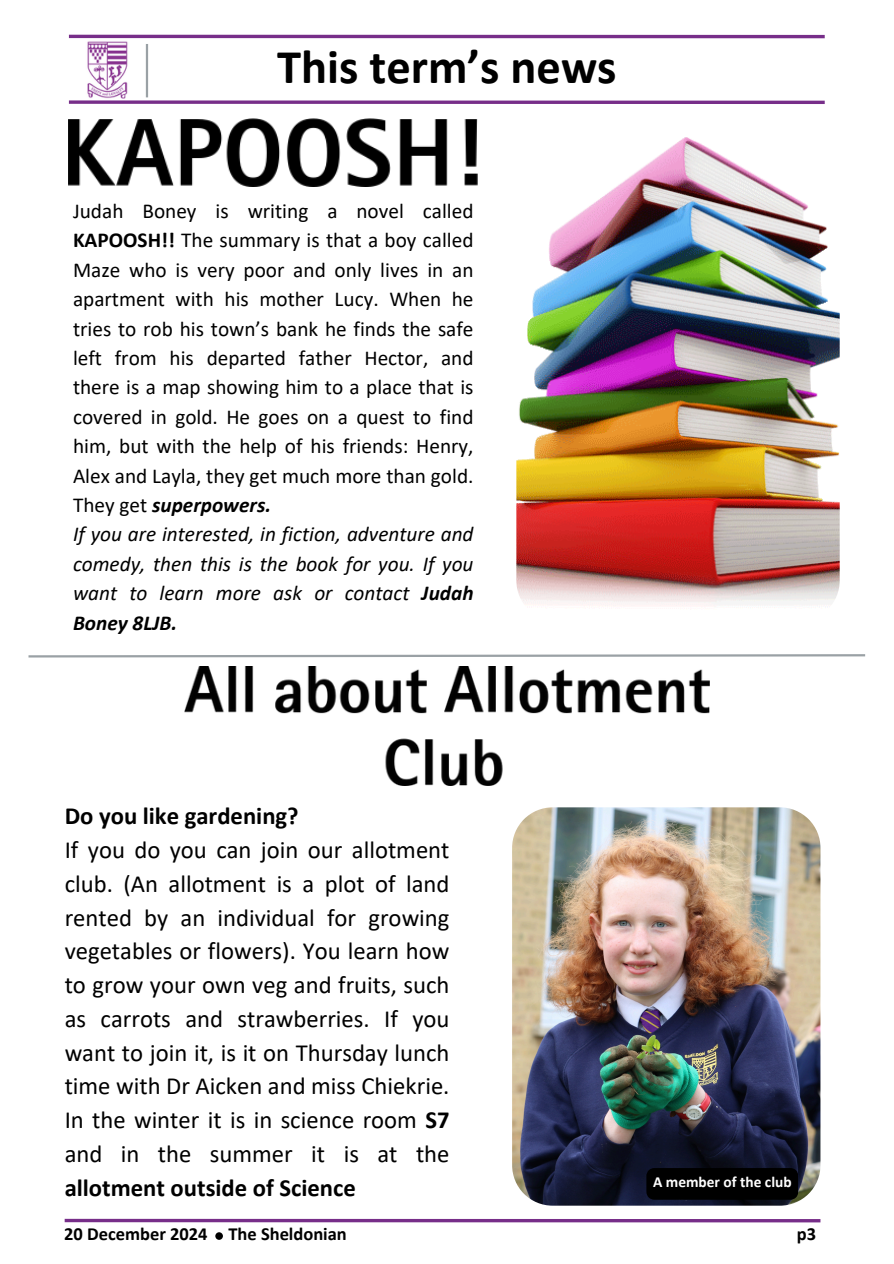
<style>
.page{position:relative;width:894px;height:1264px;background:#fff}
.page>*{position:absolute;margin:0;border:0;box-sizing:border-box;transform-origin:0 0}
.t1{font:700 48.6px "Calibri";color:#000}
.t2{font:24.6px/33.8px "Calibri";color:#000}
.t3{font:21.3px/29.4px "Calibri";color:#000}
.t4{font:700 18.45px "Calibri";color:#000}
.t5{font:700 15.3px "Calibri";color:#fff}
.s1{font-weight:700}
.s2{font-weight:700;font-style:italic}
.s3{font-style:italic}
</style>
<div class="page">
<img style="left:73px;top:34px;width:63px;height:65px">
<svg style="left:69px;top:100px;width:755px;height:4px;background:#8b4e9b"></svg>
<hr style="left:69px;top:35px;width:755px;height:3px;background:#772e89">
<hr style="left:146px;top:44px;width:2px;height:53px;background:#9aa1a5">
<svg style="left:65px;top:1218px;width:755px;height:4px;fill:#772e89"></svg>
<svg style="left:28px;top:654px;width:838px;height:4px"></svg>
<img style="left:512px;top:807px;width:308px;height:398px">
<img style="left:516px;top:137px;width:323px;height:466px">
<img style="left:385px;top:738px;width:118px;height:47px">
<div style="left:646px;top:1167px;width:152px;height:32px;background:#000"></div>
<img style="left:184px;top:666px;width:525px;height:48px">
<img style="left:69px;top:118px;width:408px;height:69px">
<div style="left:215px;top:1232px;width:8px;height:7px;background:#000;border-radius:50%"></div>
<p class="t1" style="left:277px;top:47px;width:341px">This term’s news</p>
<h1 class="t3" style="left:73px;top:198px;width:402px">Judah Boney is writing a novel called <span class="s1">KAPOOSH!!</span> The summary is that a boy called Maze who is very poor and only lives in an apartment with his mother Lucy. When he tries to rob his town’s bank he finds the safe left from his departed father Hector, and there is a map showing him to a place that is covered in gold. He goes on a quest to find him, but with the help of his friends: Henry, Alex and Layla, they get much more than gold.<br>They get <span class="s2">superpowers.<br></span><span class="s3">If you are interested, in fiction, adventure and comedy, then this is the book for you. If you want to learn more ask or contact</span> <span class="s2">Judah Boney 8LJB.</span></h1>
<p class="t2" style="left:65px;top:801px;width:386px"><span class="s1">Do you like gardening?<br></span>If you do you can join our allotment club. (An allotment is a plot of land rented by an individual for growing vegetables or flowers). You learn how to grow your own veg and fruits, such as carrots and strawberries. If you want to join it, is it on Thursday lunch time with Dr Aicken and miss Chiekrie.<br>In the winter it is in science room <span class="s1">S7 </span>and in the summer it is at the <span class="s1">allotment outside of Science</span></p>
<p class="t5" style="left:653px;top:1175px;width:140px">A member of the club</p>
<h3 class="t4" style="left:64px;top:1226px;width:284px">20 December 2024 The Sheldonian</h3>
<p class="t4" style="left:796px;top:1226px;width:21px">p3</p>
</div>
